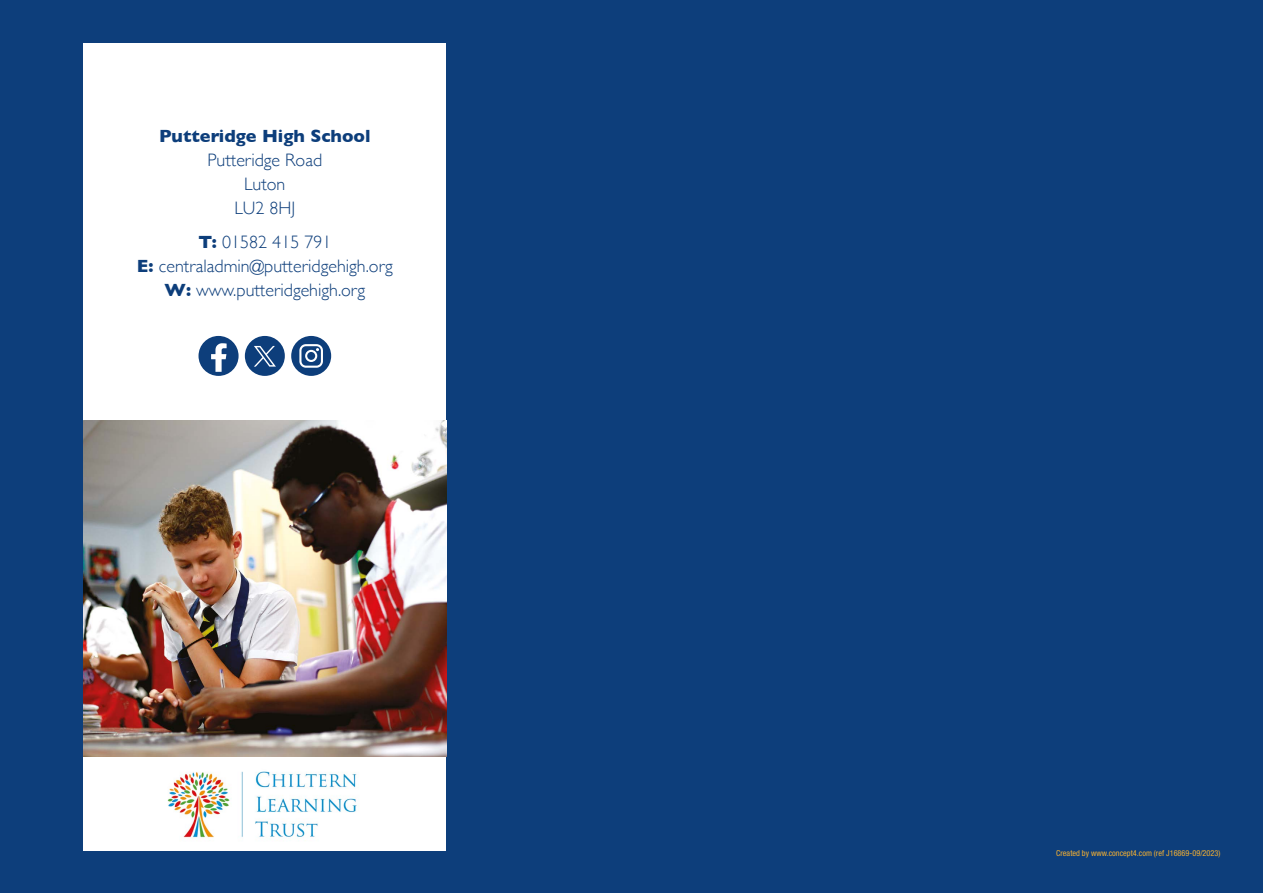
<style>
.page{position:relative;width:1263px;height:893px;background:#0d3e7b}
.page>*{position:absolute;margin:0;border:0;box-sizing:border-box;transform-origin:0 0}
.t1{font:300 18px/24px "Gill Sans";color:#0d3e7b;text-align:center}
.t2{font:700 18px "Gill Sans";color:#0d3e7b}
.t3{font:condensed 8.25px "Helvetica Neue LT Std";color:#f4b032}
.s1{font-weight:700}
</style>
<div class="page">
<div style="left:84px;top:43px;width:362px;height:807px;background:#fff"></div>
<img style="left:84px;top:421px;width:362px;height:336px">
<img style="left:167px;top:771px;width:190px;height:68px">
<svg style="left:198px;top:336px;width:41px;height:40px"></svg>
<svg style="left:291px;top:336px;width:40px;height:40px"></svg>
<svg style="left:245px;top:336px;width:40px;height:40px"></svg>
<p class="t2" style="left:159px;top:121px;width:213px">Putteridge High School</p>
<p class="t1" style="left:207px;top:147px;width:116px">Putteridge Road<br>Luton<br>LU2 8HJ</p>
<p class="t1" style="left:137px;top:229px;width:257px"><span class="s1">T:</span> 01582 415 791<br><span class="s1">E:</span> centraladmin@putteridgehigh.org<br><span class="s1">W:</span> www.putteridgehigh.org</p>
<p class="t3" style="left:1056px;top:849px;width:166px">Created by www.concept4.com (ref J16869-09/2023)</p>
</div>
